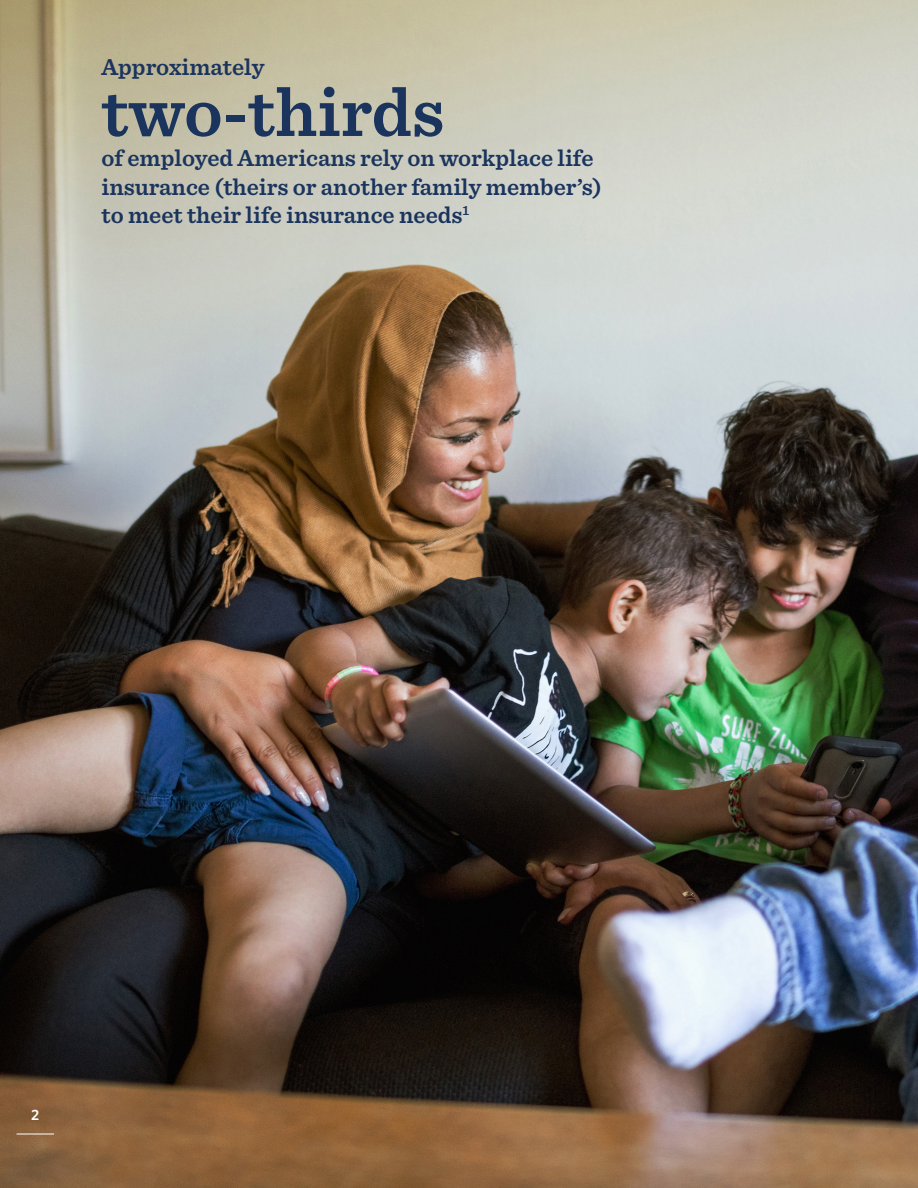
<style>
.page{position:relative;width:918px;height:1188px;background:#fff}
.page>*{position:absolute;margin:0;border:0;box-sizing:border-box;transform-origin:0 0}
.t1{font:600 70.8px "Sentinel";color:#1a345d}
.t2{font:600 24px/28.5px "Sentinel";color:#1a345d}
.TA_Page_Number{font:600 15px "Whitney";color:#fff}
</style>
<div class="page">
<img style="left:0;top:0;width:918px;height:1188px">
<hr style="left:17px;top:1134px;width:37px;height:1px;background:#fff">
<p class="t2" style="left:102px;top:51px;width:165px">Approximately</p>
<p class="t1" style="left:102px;top:58px;width:344px">two-thirds</p>
<p class="t2" style="left:102px;top:143px;width:502px">of employed Americans rely on workplace life insurance (theirs or another family member’s) to meet their life insurance needs<sup>1</sup></p>
<p class="TA_Page_Number" style="left:31px;top:1105px;width:10px">2</p>
</div>
